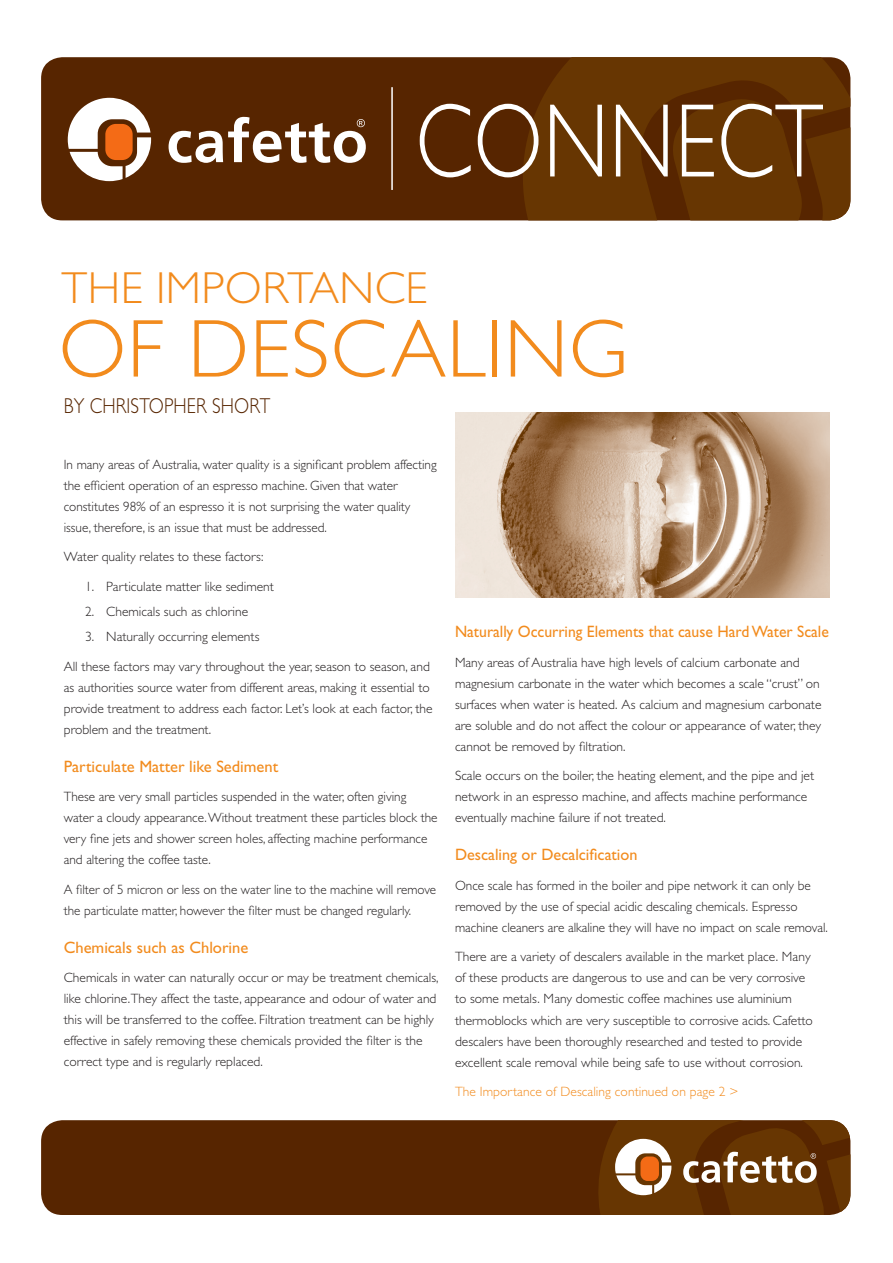
<style>
.page{position:relative;width:893px;height:1263px;background:#fff}
.page>*{position:absolute;margin:0;border:0;box-sizing:border-box;transform-origin:0 0}
.t1{font:300 105.3px "Gill Sans";letter-spacing:.01em;color:#fff;scale:.8 1}
.t2{font:300 82.5px "Gill Sans";letter-spacing:.01em;color:#f28b1d}
.t3{font:300 45px "Gill Sans";letter-spacing:.01em;color:#f28b1d}
.t4{font:300 21.6px "Gill Sans";letter-spacing:.01em;color:#572500;scale:.85 1}
.t5{font:16.5px "Gill Sans";color:#f28b1d}
.t6{font:16.5px "Gill Sans";color:#f28b1d;scale:.95 1}
.t7{font:300 13.5px/21px "Gill Sans";color:#231f20}
.t8{font:300 13.5px "Gill Sans";letter-spacing:.005em;color:#f28b1d}
</style>
<div class="page">
<div style="left:41px;top:57px;width:809px;height:163px;background:#572500;border-radius:21px"></div>
<div style="left:41px;top:1120px;width:809px;height:95px;background:#572500;border-radius:21px"></div>
<svg style="left:504px;top:57px;width:346px;height:163px;fill:#673602"></svg>
<svg style="left:668px;top:94px;width:139px;height:126px"></svg>
<svg style="left:68px;top:98px;width:83px;height:83px"></svg>
<div style="left:105px;top:124px;width:28px;height:36px;background:#f46b16;border-radius:11px"></div>
<svg style="left:169px;top:117px;width:197px;height:46px"></svg>
<hr style="left:391px;top:87px;width:2px;height:103px;background:#fff">
<svg style="left:583px;top:1120px;width:267px;height:95px"></svg>
<img style="left:455px;top:412px;width:374px;height:185px">
<p class="t1" style="left:416px;top:82px;width:511px">CONNECT</p>
<p class="t3" style="left:62px;top:263px;width:367px">THE IMPORTANCE</p>
<p class="t2" style="left:58px;top:303px;width:571px">OF DESCALING</p>
<p class="t4" style="left:64px;top:393px;width:244px">BY CHRISTOPHER SHORT</p>
<p class="t7" style="left:64px;top:454px;width:374px">In many areas of Australia, water quality is a significant problem affecting the efficient operation of an espresso machine. Given that water constitutes 98% of an espresso it is not surprising the water quality issue, therefore, is an issue that must be addressed.</p>
<p class="t7" style="left:64px;top:546px;width:201px">Water quality relates to these factors:</p>
<p class="t7" style="left:85px;top:576px;width:190px">1. Particulate matter like sediment</p>
<p class="t7" style="left:85px;top:601px;width:165px">2. Chemicals such as chlorine</p>
<p class="t7" style="left:85px;top:626px;width:176px">3. Naturally occurring elements</p>
<p class="t7" style="left:64px;top:656px;width:370px">All these factors may vary throughout the year, season to season, and as authorities source water from different areas, making it essential to provide treatment to address each factor. Let’s look at each factor, the problem and the treatment.</p>
<p class="t5" style="left:64px;top:757px;width:216px">Particulate Matter like Sediment</p>
<p class="t7" style="left:64px;top:786px;width:375px">These are very small particles suspended in the water, often giving water a cloudy appearance. Without treatment these particles block the very fine jets and shower screen holes, affecting machine performance and altering the coffee taste.</p>
<p class="t7" style="left:64px;top:879px;width:374px">A filter of 5 micron or less on the water line to the machine will remove the particulate matter, however the filter must be changed regularly.</p>
<p class="t5" style="left:64px;top:938px;width:186px">Chemicals such as Chlorine</p>
<p class="t7" style="left:64px;top:967px;width:376px">Chemicals in water can naturally occur or may be treatment chemicals, like chlorine.They affect the taste, appearance and odour of water and this will be transferred to the coffee. Filtration treatment can be highly effective in safely removing these chemicals provided the filter is the correct type and is regularly replaced.</p>
<p class="t6" style="left:455px;top:622px;width:395px">Naturally Occurring Elements that cause Hard Water Scale</p>
<p class="t7" style="left:455px;top:652px;width:368px">Many areas of Australia have high levels of calcium carbonate and magnesium carbonate in the water which becomes a scale “crust” on surfaces when water is heated. As calcium and magnesium carbonate are soluble and do not affect the colour or appearance of water, they cannot be removed by filtration.</p>
<p class="t7" style="left:455px;top:765px;width:361px">Scale occurs on the boiler, the heating element, and the pipe and jet network in an espresso machine, and affects machine performance eventually machine failure if not treated.</p>
<p class="t5" style="left:455px;top:845px;width:184px">Descaling or Decalcification</p>
<p class="t7" style="left:455px;top:875px;width:374px">Once scale has formed in the boiler and pipe network it can only be removed by the use of special acidic descaling chemicals. Espresso machine cleaners are alkaline they will have no impact on scale removal.</p>
<p class="t7" style="left:455px;top:947px;width:359px">There are a variety of descalers available in the market place. Many of these products are dangerous to use and can be very corrosive to some metals. Many domestic coffee machines use aluminium thermoblocks which are very susceptible to corrosive acids. Cafetto descalers have been thoroughly researched and tested to provide excellent scale removal while being safe to use without corrosion.</p>
<p class="t8" style="left:455px;top:1084px;width:285px">The Importance of Descaling continued on page 2 &gt;</p>
</div>
